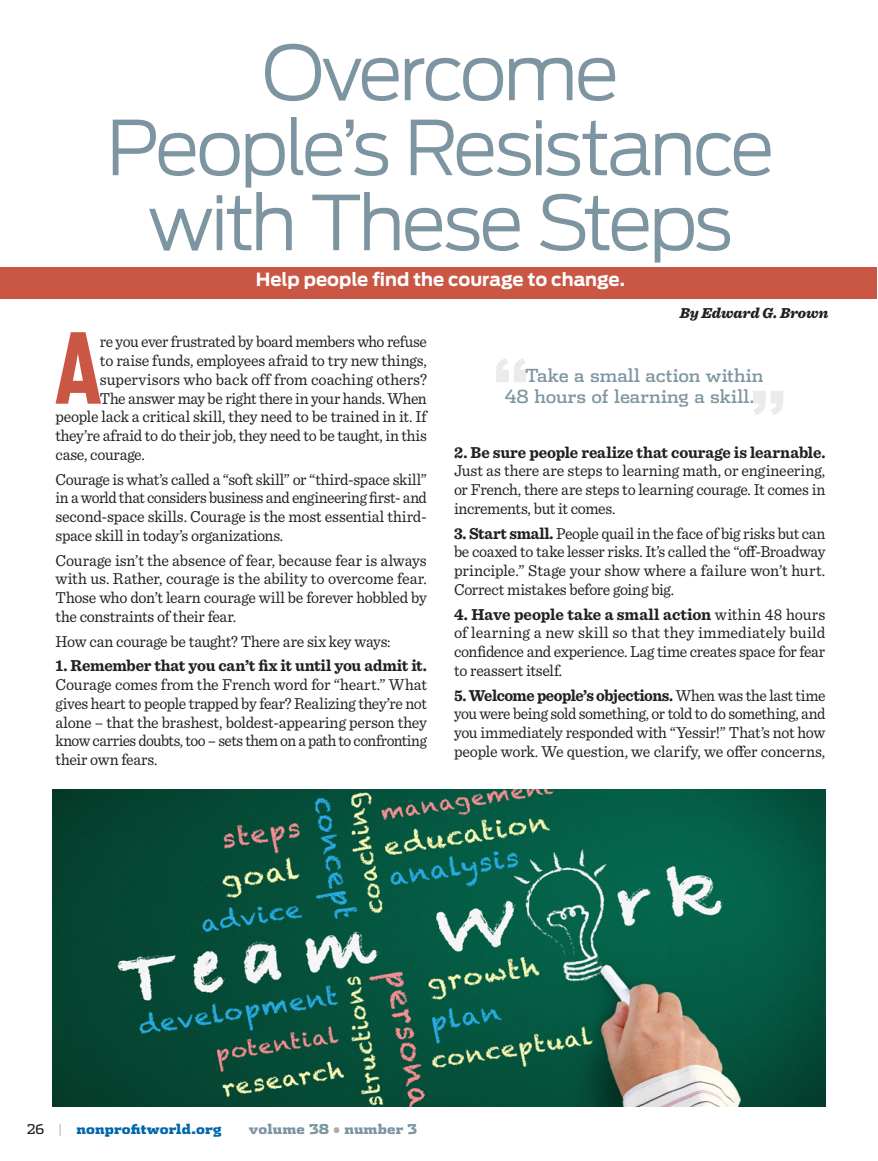
<style>
.page{position:relative;width:878px;height:1161px;background:#fff}
.page>*{position:absolute;margin:0;border:0;box-sizing:border-box;transform-origin:0 0}
.Feature_copy_1st{font:700 96.3px "Antenna Extra Cond";color:#ca5744;scale:.95 1}
.FeatureHeadGray{font:300 75px/75px "Antenna";letter-spacing:-.05em;color:#7d94a1;text-align:center}
.Pull_Quote{font:700 72px "Antenna";color:#ecebe9}
.Pull_Quote-2{font:18px/21px "Dispatch";letter-spacing:-.005em;color:#7d94a1}
.ArticleSubRed{font:700 18px "Antenna";letter-spacing:-.005em;color:#fff}
.Feature_Copy{font:16.5px/18.8px "Sentinel";letter-spacing:-.015em;color:#231f20;text-align:justify;scale:.96 1}
.Feature_Copy-2{font:16.5px/18.8px "Sentinel";letter-spacing:-.015em;color:#231f20;text-align:justify;scale:.95 1}
.Feature_Copy-3{font:16.5px/18.8px "Sentinel";letter-spacing:-.015em;color:#231f20;text-align:justify;scale:.94 1}
.Feature_Copy-4{font:16.5px/18.8px "Sentinel";letter-spacing:-.015em;color:#231f20;text-align:justify}
.Feature_copy_1st-2{font:16.5px "Sentinel";letter-spacing:-.015em;color:#231f20;scale:.96 1}
.Feature_copy_1st-3{font:16.5px "Sentinel";letter-spacing:-.015em;color:#231f20;scale:.94 1}
.Feature_copy_1st-4{font:16.5px "Sentinel";letter-spacing:-.015em;color:#231f20;scale:.95 1}
.Feature_copy_1st-5{font:16.5px "Sentinel";letter-spacing:-.015em;color:#231f20}
.Article_Credit_Large{font:italic 900 15px "Sentinel";color:#231f20}
.t1{font:900 13.5px "Dispatch";letter-spacing:.01em;color:#0067aa}
.t2{font:900 13.5px "Dispatch";letter-spacing:.015em;color:#7d94a1}
.s1{font-weight:700}
.s2{font-weight:400;color:#231f20}
.s3{font-weight:400;color:#bcbdc0}
.s4{color:#b5a9a5}
</style>
<div class="page">
<div style="left:0;top:267px;width:876px;height:32px;background:#ca5744"></div>
<img style="left:52px;top:789px;width:773px;height:318px">
<p class="FeatureHeadGray" style="left:106px;top:36px;width:670px">Overcome<br>People’s Resistance</p>
<p class="FeatureHeadGray" style="left:148px;top:186px;width:586px">with These Steps</p>
<p class="ArticleSubRed" style="left:256px;top:269px;width:370px">Help people find the courage to change.</p>
<p class="Article_Credit_Large" style="left:679px;top:301px;width:150px">By Edward G. Brown</p>
<p class="Feature_copy_1st" style="left:55px;top:311px;width:50px">A</p>
<p class="Feature_copy_1st-3" style="left:100px;top:330px;width:349px">re you ever frustrated by board members who refuse</p>
<p class="Feature_copy_1st-2" style="left:100px;top:348px;width:342px">to raise funds, employees afraid to try new things,</p>
<p class="Feature_copy_1st-5" style="left:100px;top:367px;width:328px">supervisors who back off from coaching others?</p>
<p class="Feature_copy_1st-3" style="left:100px;top:386px;width:349px">The answer may be right there in your hands. When</p>
<p class="Feature_copy_1st-2" style="left:56px;top:405px;width:388px">people lack a critical skill, they need to be trained in it. If</p>
<p class="Feature_copy_1st-4" style="left:56px;top:423px;width:392px">they’re afraid to do their job, they need to be taught, in this</p>
<p class="Feature_copy_1st-4" style="left:56px;top:442px;width:96px">case, courage.</p>
<p class="Feature_Copy-2" style="left:56px;top:469px;width:392px">Courage is what’s called a “soft skill” or “third-space skill” in a world that considers business and engineering first- and second-space skills. Courage is the most essential third&shy;space skill in today’s organizations.</p>
<p class="Feature_Copy" style="left:56px;top:550px;width:388px">Courage isn’t the absence of fear, because fear is always with us. Rather, courage is the ability to overcome fear.<br>Those who don’t learn courage will be forever hobbled by the constraints of their fear.</p>
<p class="Feature_Copy-2" style="left:56px;top:631px;width:354px">How can courage be taught? There are six key ways:</p>
<p class="Feature_Copy" style="left:56px;top:656px;width:388px"><span class="s1">1. Remember that you can’t fix it until you admit it.<br></span>Courage comes from the French word for “heart.” What gives heart to people trapped by fear? Realizing they’re not alone – that the brashest, boldest-appearing person they know carries doubts, too – sets them on a path to confronting their own fears.</p>
<p class="Pull_Quote" style="left:492px;top:342px;width:40px">“</p>
<p class="Pull_Quote-2" style="left:505px;top:364px;width:260px;text-indent:21px">Take a small action within<br>48 hours of learning a skill.</p>
<p class="Pull_Quote" style="left:749px;top:375px;width:40px">”</p>
<p class="Feature_Copy" style="left:454px;top:442px;width:388px"><span class="s1">2. Be sure people realize that courage is learnable.<br></span>Just as there are steps to learning math, or engineering, or French, there are steps to learning courage. It comes in increments, but it comes.</p>
<p class="Feature_Copy-2" style="left:454px;top:523px;width:392px"><span class="s1">3. Start small.</span> People quail in the face of big risks but can be coaxed to take lesser risks. It’s called the “off-Broadway principle.” Stage your show where a failure won’t hurt.<br>Correct mistakes before going big.</p>
<p class="Feature_Copy-4" style="left:454px;top:604px;width:373px"><span class="s1">4. Have people take a small action</span> within 48 hours of learning a new skill so that they immediately build confidence and experience. Lag time creates space for fear to reassert itself.</p>
<p class="Feature_Copy-3" style="left:454px;top:685px;width:396px"><span class="s1">5. Welcome people’s objections.</span> When was the last time you were being sold something, or told to do something, and you immediately responded with “Yessir!” That’s not how people work. We question, we clarify, we offer concerns,</p>
<p class="t1" style="left:27px;top:1119px;width:196px"><span class="s2">26</span> <span class="s3">|</span> nonprofitworld.org</p>
<p class="t2" style="left:249px;top:1119px;width:170px">volume 38 <span class="s4">•</span> number 3</p>
</div>
